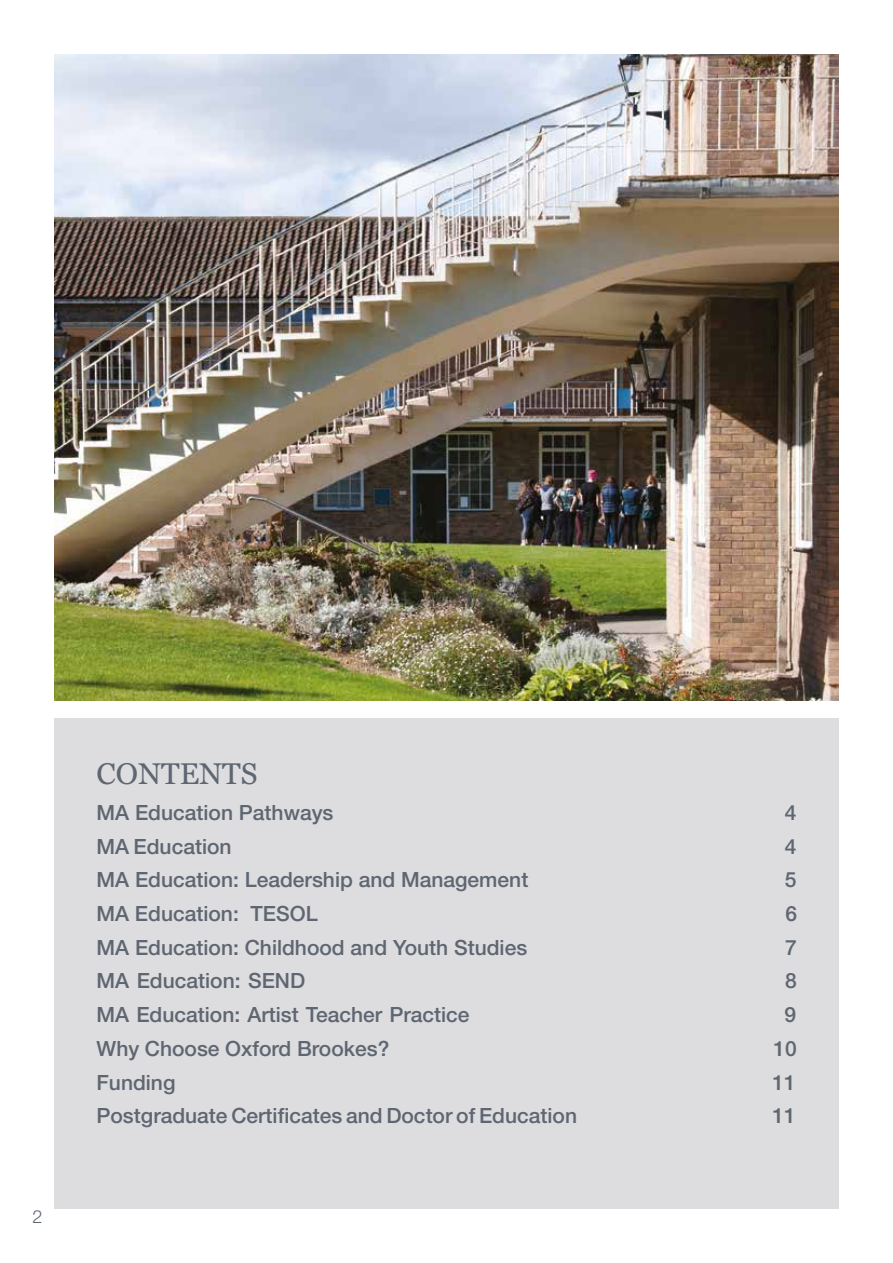
<style>
.page{position:relative;width:893px;height:1263px;background:#fff}
.page>*{position:absolute;margin:0;border:0;box-sizing:border-box;transform-origin:0 0}
.t1{font:30px "Georgia";color:#5e6671}
.t2{font:500 21px "Helvetica Neue LT";color:#5e6671}
.t3{font:300 18px "Helvetica Neue";color:#5e6671}
</style>
<div class="page">
<div style="left:54px;top:719px;width:785px;height:490px;background:#dddcdf"></div>
<img style="left:54px;top:54px;width:785px;height:646px">
<p class="t3" style="left:33px;top:1206px;width:12px">2</p>
<h1 class="t1" style="left:97px;top:755px;width:163px">CONTENTS</h1>
<p class="t2" style="left:97px;top:800px;width:238px">MA Education Pathways</p>
<p class="t2" style="left:785px;top:800px;width:13px">4</p>
<p class="t2" style="left:97px;top:834px;width:137px">MA Education</p>
<p class="t2" style="left:785px;top:834px;width:13px">4</p>
<p class="t2" style="left:97px;top:867px;width:433px">MA Education: Leadership and Management</p>
<p class="t2" style="left:785px;top:867px;width:13px">5</p>
<p class="t2" style="left:97px;top:901px;width:223px">MA Education: TESOL</p>
<p class="t2" style="left:785px;top:901px;width:13px">6</p>
<p class="t2" style="left:97px;top:935px;width:432px">MA Education: Childhood and Youth Studies</p>
<p class="t2" style="left:785px;top:935px;width:13px">7</p>
<p class="t2" style="left:97px;top:968px;width:210px">MA Education: SEND</p>
<p class="t2" style="left:785px;top:968px;width:13px">8</p>
<p class="t2" style="left:97px;top:1002px;width:374px">MA Education: Artist Teacher Practice</p>
<p class="t2" style="left:785px;top:1002px;width:13px">9</p>
<p class="t2" style="left:97px;top:1036px;width:294px">Why Choose Oxford Brookes?</p>
<p class="t2" style="left:773px;top:1036px;width:25px">10</p>
<p class="t2" style="left:97px;top:1069px;width:80px">Funding</p>
<p class="t2" style="left:772px;top:1069px;width:25px">11</p>
<p class="t2" style="left:97px;top:1103px;width:482px">Postgraduate Certificates and Doctor of Education</p>
<p class="t2" style="left:773px;top:1103px;width:25px">11</p>
</div>
